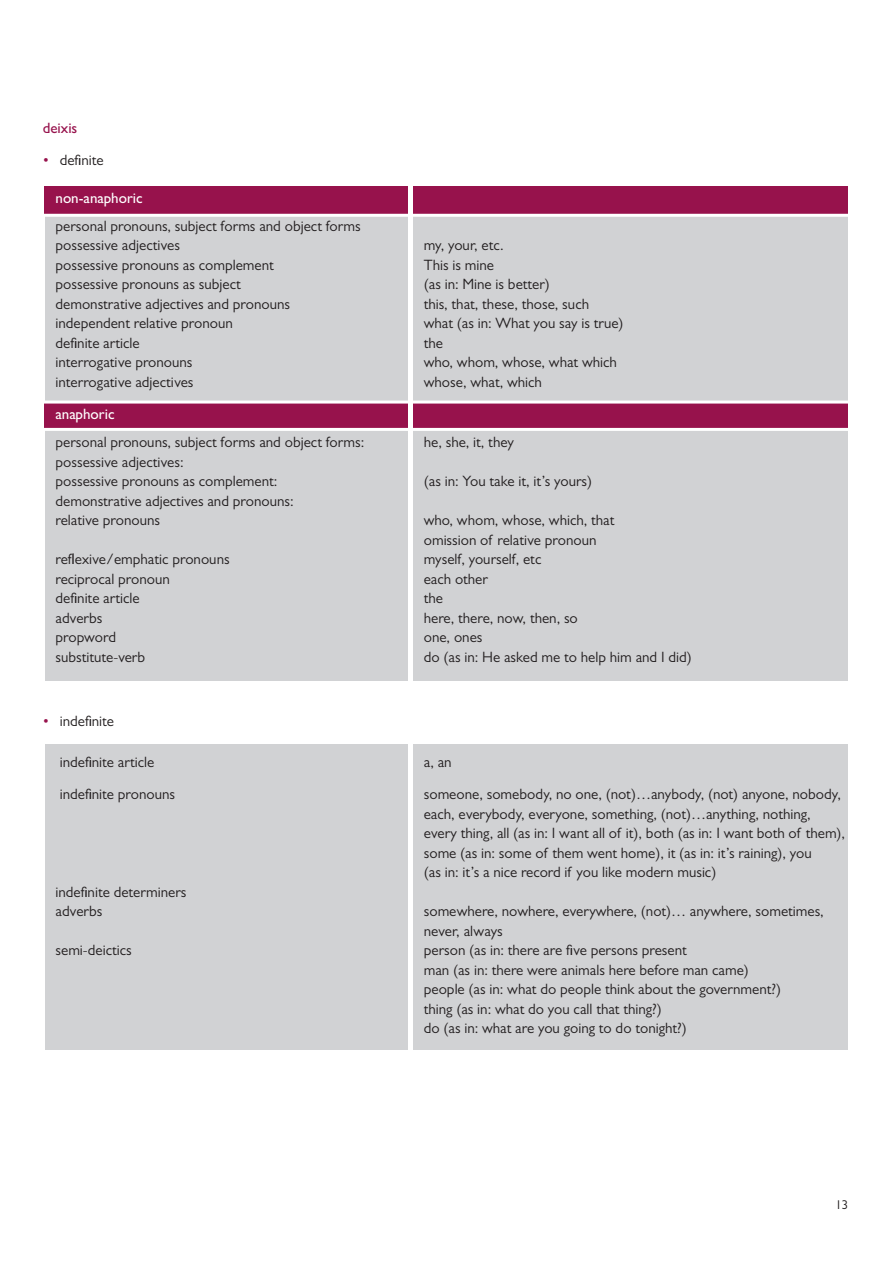
<style>
.page{position:relative;width:893px;height:1263px;background:#fff}
.page>*{position:absolute;margin:0;border:0;box-sizing:border-box;transform-origin:0 0}
.t1{font:15px/19.5px "Gill Sans MT Pro";color:#231f20}
.t2{font:500 15px "Gill Sans MT Pro";color:#fff}
.t3{font:500 15px "Gill Sans MT Pro";color:#97124c}
.t4{font:12.75px "Gill Sans MT Pro";color:#231f20}
.s1{color:#97124c}
</style>
<div class="page">
<div style="left:45px;top:744px;width:803px;height:305px;background:#d1d2d4"></div>
<div style="left:45px;top:190px;width:803px;height:490px;background:#d1d2d4"></div>
<div style="left:45px;top:186px;width:803px;height:28px;background:#97124c"></div>
<hr style="left:35px;top:214px;width:824px;height:3px;background:#fff">
<div style="left:45px;top:402px;width:803px;height:27px;background:#97124c"></div>
<hr style="left:35px;top:401px;width:824px;height:3px;background:#fff">
<hr style="left:35px;top:428px;width:824px;height:3px;background:#fff">
<hr style="left:408px;top:171px;width:4px;height:885px;background:#fff">
<p class="t3" style="left:43px;top:119px;width:36px">deixis</p>
<p class="t1" style="left:43px;top:150px;width:63px"><span class="s1">•</span> definite</p>
<p class="t2" style="left:55px;top:189px;width:89px">non-anaphoric</p>
<p class="t1" style="left:55px;top:216px;width:307px">personal pronouns, subject forms and object forms</p>
<p class="t1" style="left:55px;top:235px;width:126px">possessive adjectives</p>
<p class="t1" style="left:424px;top:235px;width:81px">my, your, etc.</p>
<p class="t1" style="left:55px;top:255px;width:220px">possessive pronouns as complement</p>
<p class="t1" style="left:424px;top:255px;width:72px">This is mine</p>
<p class="t1" style="left:55px;top:274px;width:187px">possessive pronouns as subject</p>
<p class="t1" style="left:424px;top:274px;width:128px">(as in: Mine is better)</p>
<p class="t1" style="left:55px;top:294px;width:236px">demonstrative adjectives and pronouns</p>
<p class="t1" style="left:424px;top:294px;width:167px">this, that, these, those, such</p>
<p class="t1" style="left:55px;top:313px;width:179px">independent relative pronoun</p>
<p class="t1" style="left:424px;top:313px;width:201px">what (as in: What you say is true)</p>
<p class="t1" style="left:55px;top:333px;width:86px">definite article</p>
<p class="t1" style="left:424px;top:333px;width:21px">the</p>
<p class="t1" style="left:55px;top:352px;width:139px">interrogative pronouns</p>
<p class="t1" style="left:424px;top:352px;width:195px">who, whom, whose, what which</p>
<p class="t1" style="left:55px;top:372px;width:140px">interrogative adjectives</p>
<p class="t1" style="left:424px;top:372px;width:120px">whose, what, which</p>
<p class="t2" style="left:55px;top:405px;width:61px">anaphoric</p>
<p class="t1" style="left:55px;top:432px;width:310px">personal pronouns, subject forms and object forms:</p>
<p class="t1" style="left:424px;top:432px;width:92px">he, she, it, they</p>
<p class="t1" style="left:55px;top:452px;width:130px">possessive adjectives:</p>
<p class="t1" style="left:55px;top:471px;width:223px">possessive pronouns as complement:</p>
<p class="t1" style="left:424px;top:471px;width:170px">(as in: You take it, it’s yours)</p>
<p class="t1" style="left:55px;top:491px;width:240px">demonstrative adjectives and pronouns:</p>
<p class="t1" style="left:55px;top:510px;width:106px">relative pronouns</p>
<p class="t1" style="left:424px;top:510px;width:192px">who, whom, whose, which, that</p>
<p class="t1" style="left:424px;top:530px;width:174px">omission of relative pronoun</p>
<p class="t1" style="left:55px;top:549px;width:176px">reflexive/emphatic pronouns</p>
<p class="t1" style="left:424px;top:549px;width:119px">myself, yourself, etc</p>
<p class="t1" style="left:55px;top:569px;width:116px">reciprocal pronoun</p>
<p class="t1" style="left:424px;top:569px;width:66px">each other</p>
<p class="t1" style="left:55px;top:588px;width:86px">definite article</p>
<p class="t1" style="left:424px;top:588px;width:21px">the</p>
<p class="t1" style="left:55px;top:608px;width:48px">adverbs</p>
<p class="t1" style="left:424px;top:608px;width:156px">here, there, now, then, so</p>
<p class="t1" style="left:55px;top:627px;width:62px">propword</p>
<p class="t1" style="left:424px;top:627px;width:60px">one, ones</p>
<p class="t1" style="left:55px;top:647px;width:91px">substitute-verb</p>
<p class="t1" style="left:424px;top:647px;width:269px">do (as in: He asked me to help him and I did)</p>
<p class="t1" style="left:43px;top:711px;width:73px"><span class="s1">•</span> indefinite</p>
<p class="t1" style="left:60px;top:752px;width:96px">indefinite article</p>
<p class="t1" style="left:424px;top:752px;width:29px">a, an</p>
<p class="t1" style="left:60px;top:784px;width:117px">indefinite pronouns</p>
<p class="t1" style="left:424px;top:784px;width:423px">someone, somebody, no one, (not)…anybody, (not) anyone, nobody, each, everybody, everyone, something, (not)…anything, nothing, every thing, all (as in: I want all of it), both (as in: I want both of them), some (as in: some of them went home), it (as in: it’s raining), you<br>(as in: it’s a nice record if you like modern music)</p>
<p class="t1" style="left:55px;top:882px;width:132px">indefinite determiners</p>
<p class="t1" style="left:55px;top:901px;width:48px">adverbs</p>
<p class="t1" style="left:424px;top:901px;width:401px">somewhere, nowhere, everywhere, (not)… anywhere, sometimes, never, always</p>
<p class="t1" style="left:55px;top:940px;width:78px">semi-deictics</p>
<p class="t1" style="left:424px;top:940px;width:265px">person (as in: there are five persons present</p>
<p class="t1" style="left:424px;top:960px;width:327px">man (as in: there were animals here before man came)</p>
<p class="t1" style="left:424px;top:979px;width:359px">people (as in: what do people think about the government?)</p>
<p class="t1" style="left:424px;top:999px;width:240px">thing (as in: what do you call that thing?)</p>
<p class="t1" style="left:424px;top:1018px;width:265px">do (as in: what are you going to do tonight?)</p>
<p class="t4" style="left:836px;top:1197px;width:14px">13</p>
</div>
